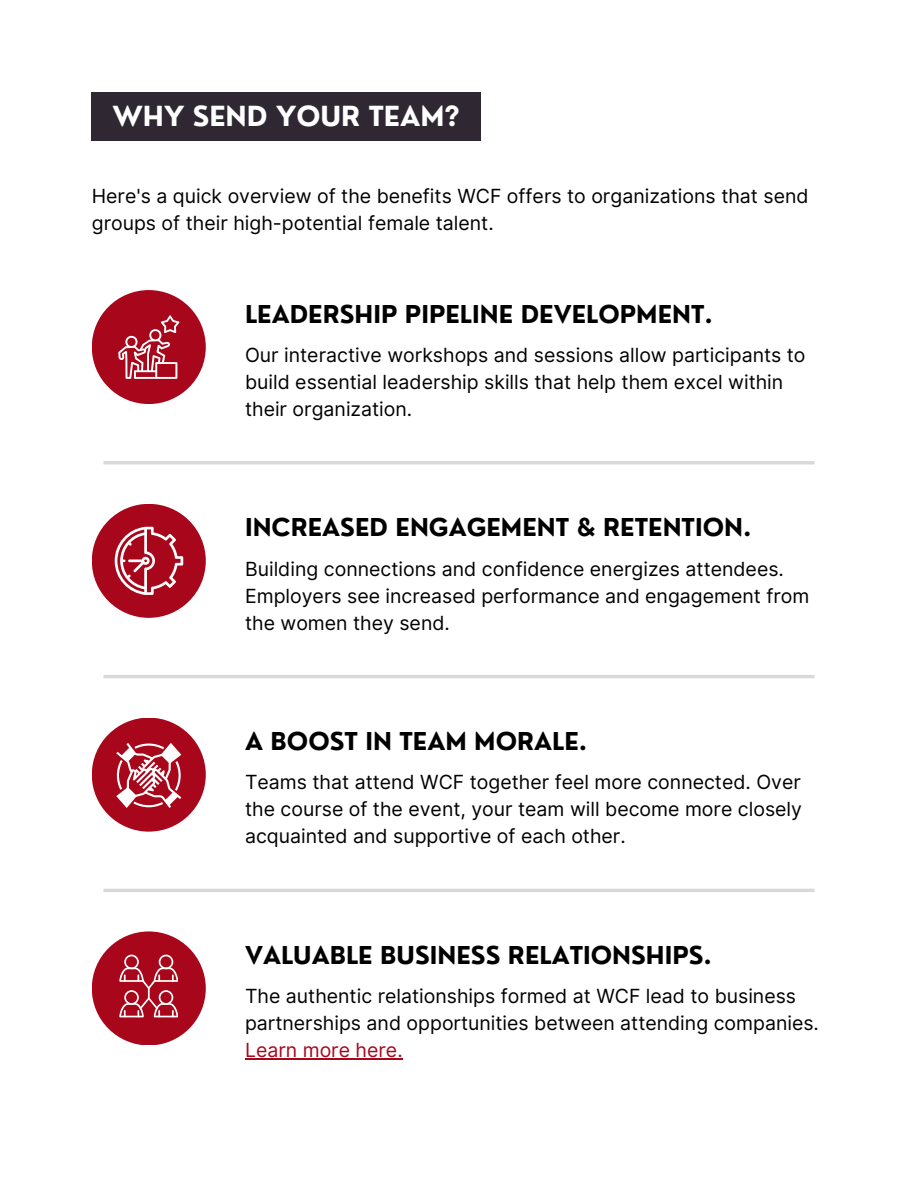
<style>
.page{position:relative;width:918px;height:1188px;background:#fff}
.page>*{position:absolute;margin:0;border:0;box-sizing:border-box;transform-origin:0 0}
.t1{font:700 27px "Nourd";color:#fff}
.t2{font:700 24px "Nourd";color:#000}
.t3{font:19.5px/27px "Inter";color:#000}
.s1{color:#a8071b}
</style>
<div class="page">
<div style="left:92px;top:92px;width:389px;height:48px;background:#2f2833"></div>
<div style="left:92px;top:290px;width:114px;height:114px;background:#a8071b;border-radius:50%"></div>
<svg style="left:118px;top:315px;width:62px;height:64px"></svg>
<hr style="left:103px;top:461px;width:712px;height:3px;background:#d9d9d9">
<div style="left:92px;top:504px;width:114px;height:114px;background:#a8071b;border-radius:50%"></div>
<hr style="left:103px;top:675px;width:712px;height:3px;background:#d9d9d9">
<div style="left:92px;top:718px;width:114px;height:114px;background:#a8071b;border-radius:50%"></div>
<hr style="left:103px;top:889px;width:712px;height:3px;background:#d9d9d9">
<div style="left:92px;top:931px;width:114px;height:114px;background:#a8071b;border-radius:50%"></div>
<hr style="left:245px;top:1058px;width:158px;height:1px;background:#a8071b">
<svg style="left:115px;top:527px;width:68px;height:68px"></svg>
<svg style="left:116px;top:743px;width:65px;height:65px"></svg>
<svg style="left:119px;top:955px;width:59px;height:62px"></svg>
<h1 class="t1" style="left:113px;top:99px;width:349px">WHY SEND YOUR TEAM?</h1>
<p class="t3" style="left:92px;top:183px;width:718px">Here's a quick overview of the benefits WCF offers to organizations that send groups of their high-potential female talent.</p>
<p class="t2" style="left:245px;top:299px;width:469px">LEADERSHIP PIPELINE DEVELOPMENT.</p>
<h2 class="t3" style="left:245px;top:341px;width:562px">Our interactive workshops and sessions allow participants to build essential leadership skills that help them excel within their organization.</h2>
<p class="t2" style="left:245px;top:512px;width:508px">INCREASED ENGAGEMENT &amp; RETENTION.</p>
<p class="t3" style="left:245px;top:555px;width:566px">Building connections and confidence energizes attendees.<br>Employers see increased performance and engagement from the women they send.</p>
<h2 class="t2" style="left:245px;top:726px;width:344px">A BOOST IN TEAM MORALE.</h2>
<p class="t3" style="left:245px;top:769px;width:558px;text-align:justify">Teams that attend WCF together feel more connected. Over the course of the event, your team will become more closely acquainted and supportive of each other.</p>
<p class="t2" style="left:245px;top:940px;width:468px">VALUABLE BUSINESS RELATIONSHIPS.</p>
<h2 class="t3" style="left:245px;top:983px;width:575px">The authentic relationships formed at WCF lead to business partnerships and opportunities between attending companies.<br><span class="s1">Learn more here.</span></h2>
</div>
